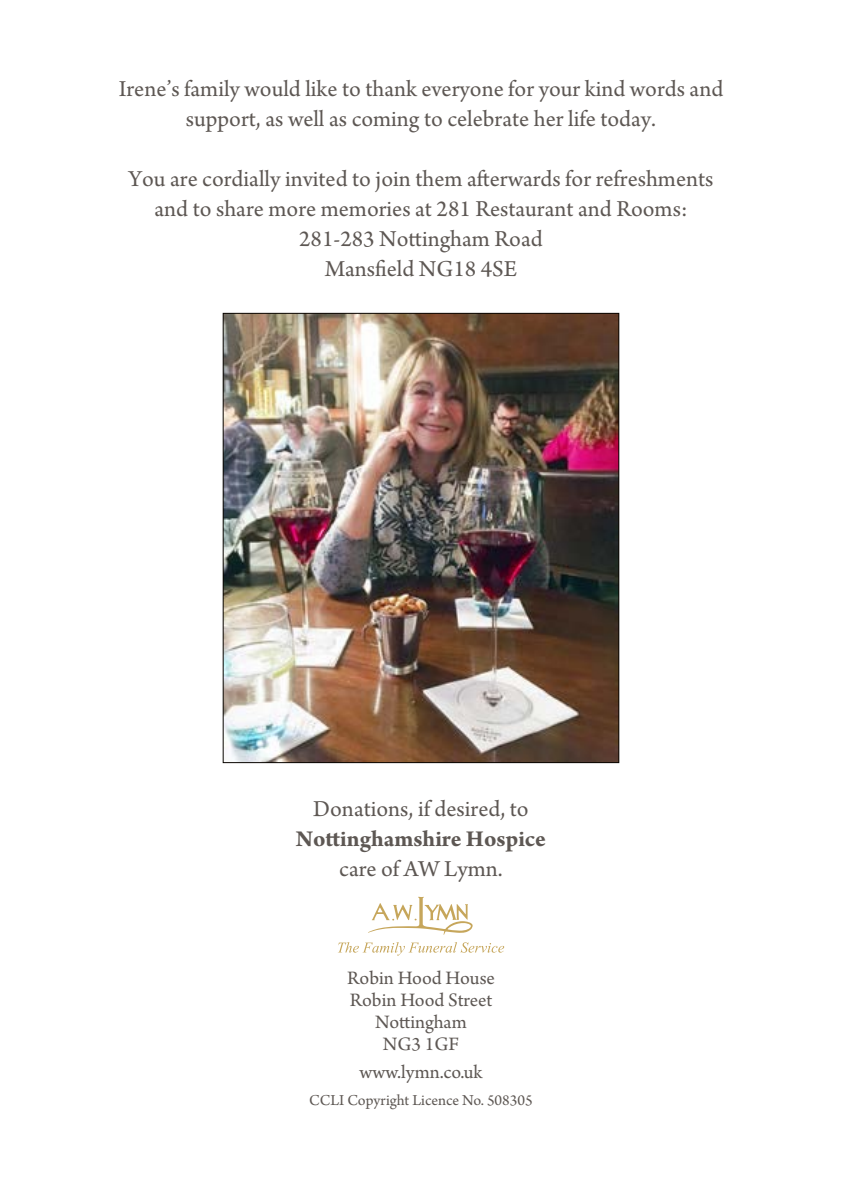
<style>
.page{position:relative;width:842px;height:1191px;background:#fff}
.page>*{position:absolute;margin:0;border:0;box-sizing:border-box;transform-origin:0 0}
.t1{font:24px/30px "Arno Pro";color:#5d5753;text-align:center}
.t2{font:700 24px "Arno Pro";color:#5d5753}
.t3{font:20px/22px "Arno Pro";color:#5d5753;text-align:center}
.t4{font:16px "Arno Pro";color:#5d5753}
</style>
<div class="page">
<svg style="left:338px;top:896px;width:166px;height:59px"></svg>
<img style="left:225px;top:315px;width:392px;height:446px">
<p class="t1" style="left:119px;top:75px;width:606px">Irene’s family would like to thank everyone for your kind words and support, as well as coming to celebrate her life today.</p>
<p class="t1" style="left:129px;top:165px;width:586px">You are cordially invited to join them afterwards for refreshments and to share more memories at 281 Restaurant and Rooms:<br>281-283 Nottingham Road<br>Mansfield NG18 4SE</p>
<p class="t1" style="left:313px;top:795px;width:217px">Donations, if desired, to</p>
<p class="t2" style="left:296px;top:825px;width:252px">Nottinghamshire Hospice</p>
<p class="t1" style="left:339px;top:855px;width:165px">care of AW Lymn.</p>
<p class="t3" style="left:347px;top:968px;width:149px">Robin Hood House<br>Robin Hood Street<br>Nottingham<br>NG3 1GF</p>
<p class="t3" style="left:359px;top:1061px;width:125px">www.lymn.co.uk</p>
<p class="t4" style="left:309px;top:1091px;width:225px">CCLI Copyright Licence No. 508305</p>
</div>
